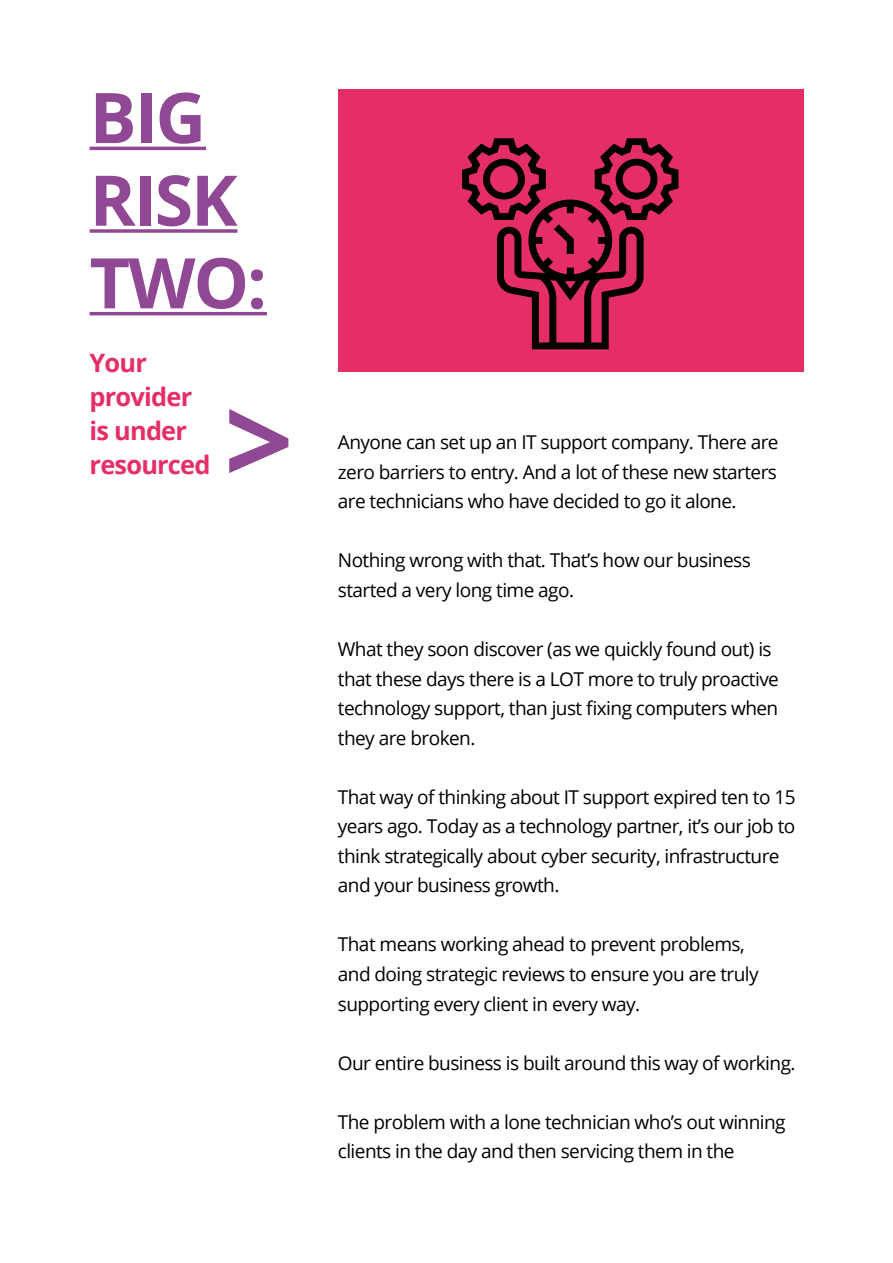
<style>
.page{position:relative;width:893px;height:1263px;background:#fff}
.page>*{position:absolute;margin:0;border:0;box-sizing:border-box;transform-origin:0 0}
.t1{font:700 69.9px/82.7px "Open Sans";letter-spacing:-.03em;color:#904794}
.t2{font:700 25.35px/33.9px "Open Sans";letter-spacing:-.03em;color:#e62e66}
.t3{font:19.05px/29.5px "Open Sans";letter-spacing:-.03em;color:#000}
</style>
<div class="page">
<hr style="left:90px;top:147px;width:116px;height:3px;background:#904794">
<svg style="left:90px;top:229px;width:147px;height:4px"></svg>
<hr style="left:90px;top:312px;width:177px;height:3px;background:#904794">
<div style="left:338px;top:89px;width:465px;height:282px;background:#e62e66"></div>
<svg style="left:229px;top:409px;width:59px;height:64px"></svg>
<svg style="left:462px;top:138px;width:216px;height:211px"></svg>
<h1 class="t1" style="left:90px;top:75px;width:179px">BIG<br>RISK<br>TWO:</h1>
<h2 class="t2" style="left:90px;top:345px;width:122px">Your provider is under resourced</h2>
<p class="t3" style="left:338px;top:427px;width:442px;text-align:justify">Anyone can set up an IT support company. There are zero barriers to entry. And a lot of these new starters are technicians who have decided to go it alone.</p>
<p class="t3" style="left:338px;top:545px;width:414px">Nothing wrong with that. That’s how our business started a very long time ago.</p>
<p class="t3" style="left:338px;top:634px;width:443px">What they soon discover (as we quickly found out) is that these days there is a LOT more to truly proactive technology support, than just fixing computers when they are broken.</p>
<p class="t3" style="left:338px;top:781px;width:459px">That way of thinking about IT support expired ten to 15 years ago. Today as a technology partner, it’s our job to think strategically about cyber security, infrastructure and your business growth.</p>
<p class="t3" style="left:338px;top:929px;width:422px">That means working ahead to prevent problems, and doing strategic reviews to ensure you are truly supporting every client in every way.</p>
<p class="t3" style="left:338px;top:1047px;width:459px">Our entire business is built around this way of working.</p>
<p class="t3" style="left:338px;top:1106px;width:449px">The problem with a lone technician who’s out winning clients in the day and then servicing them in the</p>
</div>
